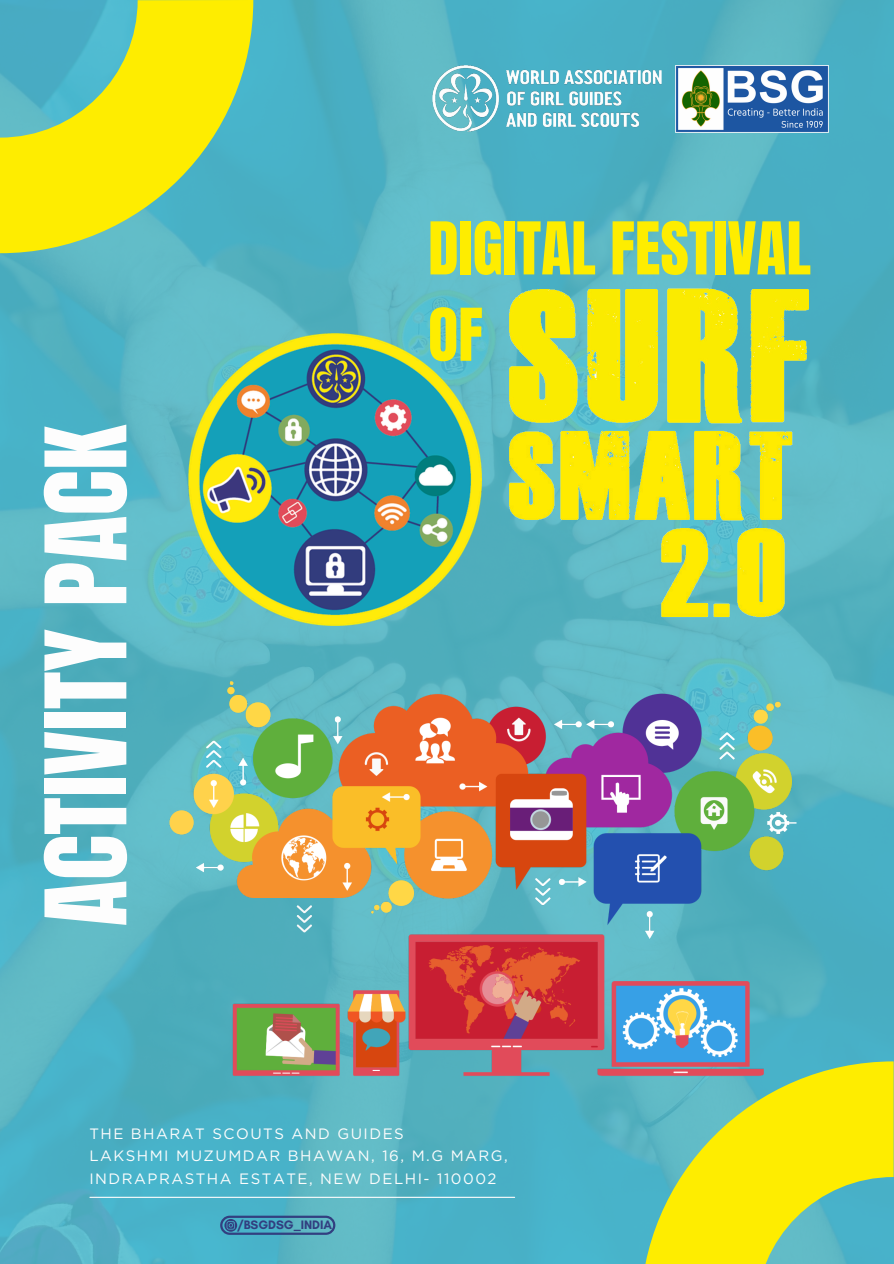
<style>
.page{position:relative;width:894px;height:1264px;background:#fff}
.page>*{position:absolute;margin:0;border:0;box-sizing:border-box;transform-origin:0 0}
.t1{font:95.25px "Anton";color:#fdfdfd}
.t2{font:61.8px/86.2px "Anton";color:#feed00}
.t3{font:15px/22.5px "Gotham";letter-spacing:.1em;color:#fdfdfd}
.t4{font:700 12.45px "Glacial Indifference";color:#323f80}
</style>
<div class="page">
<img style="left:0;top:0;width:893px;height:1263px">
<svg style="left:0;top:0;width:253px;height:253px;fill:#feed00"></svg>
<svg style="left:640px;top:1061px;width:253px;height:202px;fill:#feed00"></svg>
<hr style="left:90px;top:1196px;width:424px;height:1px;background:#fdfdfd">
<img style="left:425px;top:59px;width:243px;height:80px">
<img style="left:675px;top:65px;width:153px;height:67px">
<img style="left:497px;top:276px;width:328px;height:350px">
<img style="left:189px;top:333px;width:292px;height:293px">
<img style="left:161px;top:673px;width:643px;height:410px">
<svg style="left:220px;top:1215px;width:115px;height:19px"></svg>
<p class="t1" style="left:18px;top:926px;width:503px;rotate:-90deg">ACTIVITY PACK</p>
<h2 class="t2" style="left:428px;top:206px;width:384px">DIGITAL FESTIVAL<br>OF</h2>
<h1 class="t3" style="left:89px;top:1121px;width:420px">THE BHARAT SCOUTS AND GUIDES<br>LAKSHMI MUZUMDAR BHAWAN, 16, M.G MARG,<br>INDRAPRASTHA ESTATE, NEW DELHI- 110002</h1>
<p class="t4" style="left:237px;top:1217px;width:96px">/BSGDSG_INDIA</p>
</div>
